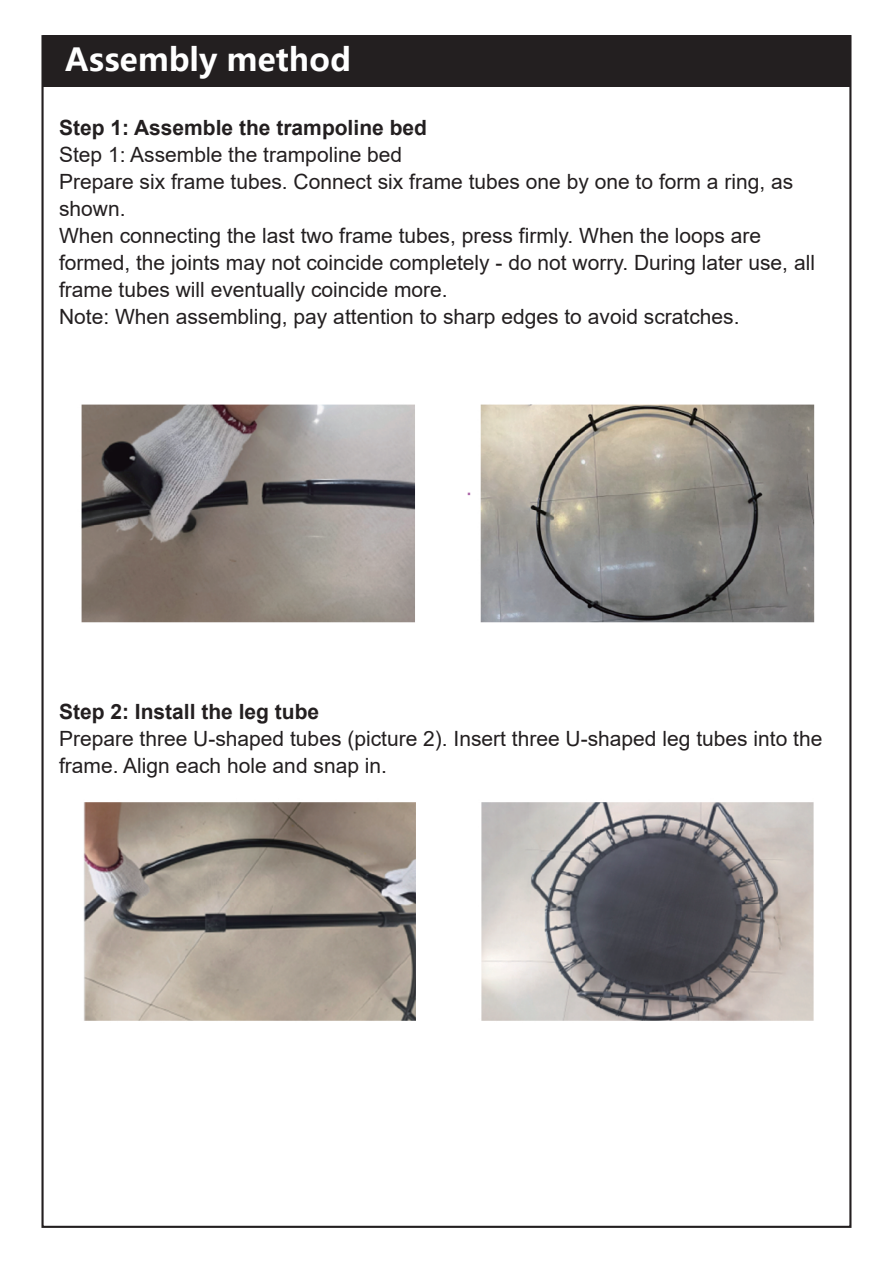
<style>
.page{position:relative;width:893px;height:1263px;background:#fff}
.page>*{position:absolute;margin:0;border:0;box-sizing:border-box;transform-origin:0 0}
.t1{font:700 31.5px "Microsoft Ya Hei";color:#fff}
.t2{font:21px/27px "Arial";color:#231f20}
.t3{font:700 21px "Arial";color:#231f20}
</style>
<div class="page">
<div style="left:43px;top:35px;width:808px;height:51px;background:#231f20"></div>
<img style="left:81px;top:404px;width:734px;height:219px">
<img style="left:83px;top:802px;width:731px;height:219px">
<h1 class="t1" style="left:65px;top:38px;width:288px">Assembly method</h1>
<p class="t3" style="left:59px;top:113px;width:369px">Step 1: Assemble the trampoline bed</p>
<p class="t2" style="left:59px;top:141px;width:757px">Step 1: Assemble the trampoline bed<br>Prepare six frame tubes. Connect six frame tubes one by one to form a ring, as shown.<br>When connecting the last two frame tubes, press firmly. When the loops are formed, the joints may not coincide completely - do not worry. During later use, all frame tubes will eventually coincide more.<br>Note: When assembling, pay attention to sharp edges to avoid scratches.</p>
<p class="t3" style="left:59px;top:696px;width:262px">Step 2: Install the leg tube</p>
<p class="t2" style="left:59px;top:725px;width:765px">Prepare three U-shaped tubes (picture 2). Insert three U-shaped leg tubes into the frame. Align each hole and snap in.</p>
</div>
